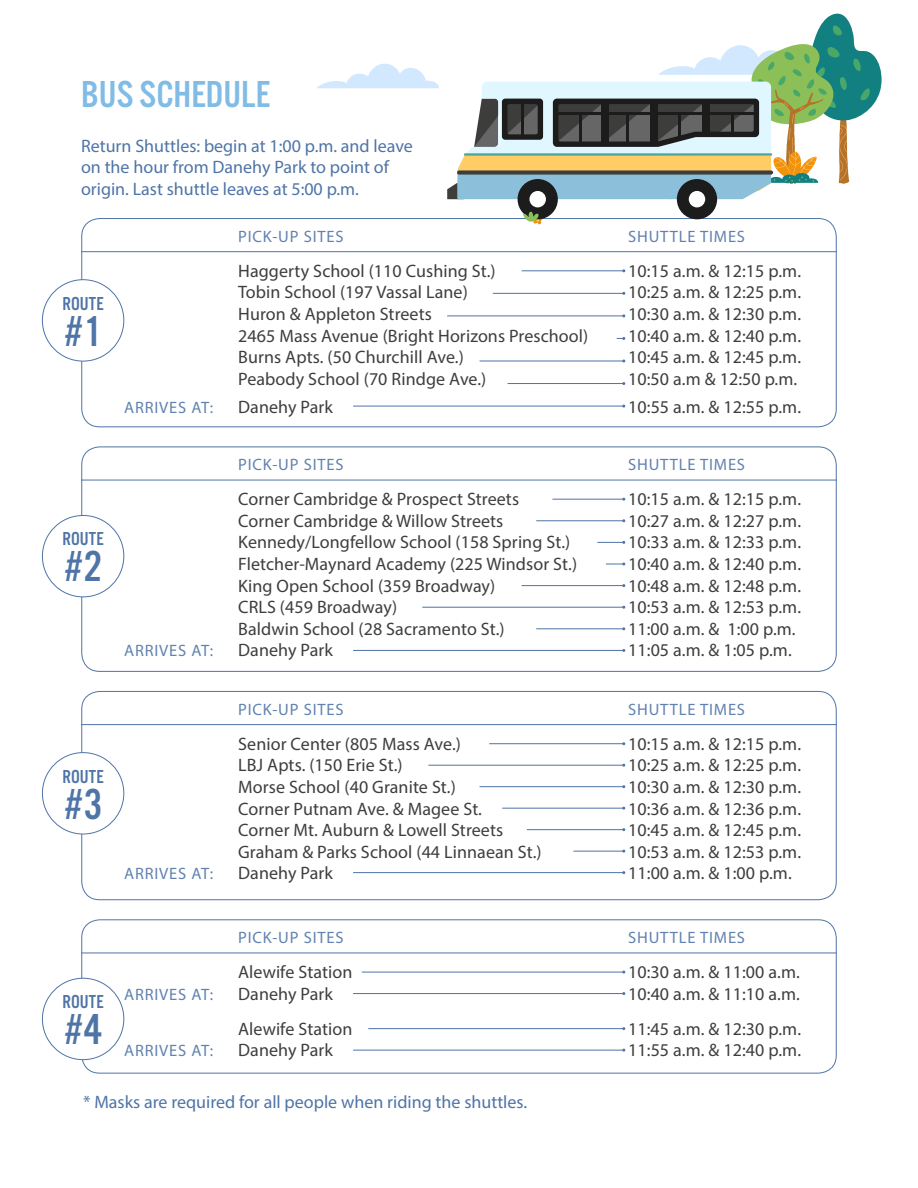
<style>
.page{position:relative;width:918px;height:1188px;background:#fff}
.page>*{position:absolute;margin:0;border:0;box-sizing:border-box;transform-origin:0 0}
.t1{font:45px "Alternate Got No 3 D";color:#4f74a7}
.t2{font:39px "Alternate Got No 3 D";color:#81bce6}
.t3{font:19.5px "Alternate Got No 3 D";letter-spacing:.01em;color:#4f74a7}
.t4{font:18px "Myriad Pro";letter-spacing:.005em;color:#3e3e3f}
.t5{font:18px/21.6px "Myriad Pro";color:#4f74a7}
.t6{font:16.5px "Myriad Pro";letter-spacing:.05em;color:#6182b0}
</style>
<div class="page">
<div style="left:81px;top:218px;width:756px;height:209px;border:1px solid #4f74a7;border-radius:18px"></div>
<div style="left:81px;top:691px;width:756px;height:209px;border:1px solid #4f74a7;border-radius:18px"></div>
<div style="left:81px;top:919px;width:756px;height:155px;border:1px solid #4f74a7;border-radius:18px"></div>
<div style="left:81px;top:447px;width:756px;height:225px;border:1px solid #4f74a7;border-radius:18px"></div>
<div style="left:42px;top:280px;width:82px;height:81px;background:#fff;border-radius:50%"></div>
<div style="left:42px;top:279px;width:82px;height:82px;border:1px solid #4f74a7;border-radius:50%"></div>
<div style="left:42px;top:753px;width:82px;height:81px;background:#fff;border-radius:50%"></div>
<div style="left:42px;top:752px;width:82px;height:82px;border:1px solid #4f74a7;border-radius:50%"></div>
<div style="left:42px;top:978px;width:82px;height:82px;background:#fff;border-radius:50%"></div>
<div style="left:42px;top:978px;width:82px;height:82px;border:1px solid #4f74a7;border-radius:50%"></div>
<div style="left:42px;top:515px;width:82px;height:82px;background:#fff;border-radius:50%"></div>
<div style="left:42px;top:515px;width:82px;height:82px;border:1px solid #4f74a7;border-radius:50%"></div>
<hr style="left:81px;top:251px;width:756px;height:1px;background:#4f74a7">
<hr style="left:81px;top:724px;width:756px;height:1px;background:#4f74a7">
<hr style="left:81px;top:953px;width:756px;height:1px;background:#4f74a7">
<hr style="left:81px;top:480px;width:756px;height:1px;background:#4f74a7">
<hr style="left:353px;top:406px;width:271px;height:1px;background:#4f74a7">
<hr style="left:353px;top:872px;width:271px;height:1px;background:#4f74a7">
<hr style="left:536px;top:629px;width:88px;height:1px;background:#4f74a7">
<hr style="left:353px;top:650px;width:271px;height:1px;background:#4f74a7">
<hr style="left:508px;top:383px;width:116px;height:1px;background:#4f74a7">
<hr style="left:573px;top:851px;width:51px;height:1px;background:#4f74a7">
<hr style="left:422px;top:607px;width:202px;height:1px;background:#4f74a7">
<hr style="left:480px;top:361px;width:144px;height:1px;background:#4f74a7">
<hr style="left:527px;top:829px;width:97px;height:1px;background:#4f74a7">
<hr style="left:353px;top:1050px;width:271px;height:1px;background:#4f74a7">
<hr style="left:522px;top:585px;width:102px;height:1px;background:#4f74a7">
<hr style="left:447px;top:316px;width:177px;height:1px;background:#4f74a7">
<hr style="left:480px;top:786px;width:144px;height:1px;background:#4f74a7">
<svg style="left:597px;top:541px;width:28px;height:3px"></svg>
<hr style="left:493px;top:293px;width:131px;height:1px;background:#4f74a7">
<hr style="left:428px;top:765px;width:196px;height:1px;background:#4f74a7">
<hr style="left:353px;top:993px;width:271px;height:1px;background:#4f74a7">
<hr style="left:536px;top:521px;width:88px;height:1px;background:#4f74a7">
<hr style="left:522px;top:271px;width:102px;height:1px;background:#4f74a7">
<hr style="left:489px;top:743px;width:135px;height:1px;background:#4f74a7">
<hr style="left:362px;top:972px;width:262px;height:1px;background:#4f74a7">
<hr style="left:552px;top:499px;width:72px;height:1px;background:#4f74a7">
<svg style="left:617px;top:337px;width:8px;height:3px"></svg>
<hr style="left:502px;top:808px;width:122px;height:1px;background:#4f74a7">
<hr style="left:368px;top:1028px;width:256px;height:1px;background:#4f74a7">
<svg style="left:606px;top:562px;width:19px;height:3px"></svg>
<svg style="left:317px;top:63px;width:122px;height:25px"></svg>
<svg style="left:447px;top:13px;width:435px;height:186px"></svg>
<div style="left:518px;top:179px;width:40px;height:40px;background:#1c1c1c;border-radius:50%"></div>
<div style="left:529px;top:191px;width:17px;height:16px;background:#fff;border-radius:50%"></div>
<div style="left:677px;top:179px;width:40px;height:40px;background:#1c1c1c;border-radius:50%"></div>
<div style="left:689px;top:191px;width:16px;height:16px;background:#fff;border-radius:50%"></div>
<hr style="left:521px;top:101px;width:3px;height:37px;background:#1c1c1c">
<hr style="left:579px;top:114px;width:2px;height:31px;background:#1c1c1c">
<div style="left:602px;top:101px;width:7px;height:43px;background:#1c1c1c"></div>
<div style="left:650px;top:101px;width:7px;height:43px;background:#1c1c1c"></div>
<div style="left:703px;top:101px;width:7px;height:34px;background:#1c1c1c"></div>
<hr style="left:557px;top:112px;width:199px;height:3px;background:#1c1c1c">
<hr style="left:626px;top:114px;width:3px;height:29px;background:#1c1c1c">
<hr style="left:678px;top:114px;width:3px;height:24px;background:#1c1c1c">
<hr style="left:731px;top:114px;width:3px;height:20px;background:#1c1c1c">
<svg style="left:523px;top:212px;width:19px;height:12px"></svg>
<p class="t2" style="left:81px;top:73px;width:191px">BUS SCHEDULE</p>
<p class="t5" style="left:81px;top:135px;width:333px">Return Shuttles: begin at 1:00 p.m. and leave on the hour from Danehy Park to point of origin. Last shuttle leaves at 5:00 p.m.</p>
<p class="t6" style="left:238px;top:226px;width:107px">PICK-UP SITES</p>
<p class="t6" style="left:628px;top:226px;width:118px">SHUTTLE TIMES</p>
<p class="t4" style="left:238px;top:260px;width:259px">Haggerty School (110 Cushing St.)</p>
<p class="t4" style="left:628px;top:260px;width:174px">10:15 a.m. &amp; 12:15 p.m.</p>
<p class="t4" style="left:238px;top:281px;width:231px">Tobin School (197 Vassal Lane)</p>
<p class="t4" style="left:628px;top:281px;width:174px">10:25 a.m. &amp; 12:25 p.m.</p>
<p class="t4" style="left:238px;top:303px;width:195px">Huron &amp; Appleton Streets</p>
<p class="t4" style="left:628px;top:303px;width:174px">10:30 a.m. &amp; 12:30 p.m.</p>
<p class="t4" style="left:238px;top:325px;width:352px">2465 Mass Avenue (Bright Horizons Preschool)</p>
<p class="t4" style="left:628px;top:325px;width:174px">10:40 a.m. &amp; 12:40 p.m.</p>
<p class="t4" style="left:238px;top:346px;width:227px">Burns Apts. (50 Churchill Ave.)</p>
<p class="t4" style="left:628px;top:346px;width:174px">10:45 a.m. &amp; 12:45 p.m.</p>
<p class="t4" style="left:238px;top:368px;width:250px">Peabody School (70 Rindge Ave.)</p>
<p class="t4" style="left:628px;top:368px;width:171px">10:50 a.m &amp; 12:50 p.m.</p>
<p class="t6" style="left:124px;top:397px;width:91px">ARRIVES AT:</p>
<p class="t4" style="left:238px;top:396px;width:96px">Danehy Park</p>
<p class="t4" style="left:628px;top:396px;width:174px">10:55 a.m. &amp; 12:55 p.m.</p>
<p class="t3" style="left:62px;top:293px;width:43px">ROUTE</p>
<p class="t1" style="left:64px;top:307px;width:40px">#1</p>
<p class="t3" style="left:62px;top:529px;width:43px">ROUTE</p>
<p class="t1" style="left:64px;top:543px;width:40px">#2</p>
<p class="t3" style="left:62px;top:766px;width:43px">ROUTE</p>
<p class="t1" style="left:64px;top:780px;width:40px">#3</p>
<p class="t3" style="left:62px;top:991px;width:43px">ROUTE</p>
<p class="t1" style="left:64px;top:1005px;width:40px">#4</p>
<p class="t6" style="left:238px;top:454px;width:107px">PICK-UP SITES</p>
<p class="t6" style="left:628px;top:454px;width:118px">SHUTTLE TIMES</p>
<p class="t4" style="left:238px;top:488px;width:282px">Corner Cambridge &amp; Prospect Streets</p>
<p class="t4" style="left:628px;top:488px;width:174px">10:15 a.m. &amp; 12:15 p.m.</p>
<p class="t4" style="left:238px;top:510px;width:267px">Corner Cambridge &amp; Willow Streets</p>
<p class="t4" style="left:628px;top:510px;width:174px">10:27 a.m. &amp; 12:27 p.m.</p>
<p class="t4" style="left:238px;top:531px;width:334px">Kennedy/Longfellow School (158 Spring St.)</p>
<p class="t4" style="left:628px;top:531px;width:174px">10:33 a.m. &amp; 12:33 p.m.</p>
<p class="t4" style="left:238px;top:553px;width:340px">Fletcher-Maynard Academy (225 Windsor St.)</p>
<p class="t4" style="left:628px;top:553px;width:174px">10:40 a.m. &amp; 12:40 p.m.</p>
<p class="t4" style="left:238px;top:574px;width:259px">King Open School (359 Broadway)</p>
<p class="t4" style="left:628px;top:574px;width:174px">10:48 a.m. &amp; 12:48 p.m.</p>
<p class="t4" style="left:238px;top:596px;width:161px">CRLS (459 Broadway)</p>
<p class="t4" style="left:628px;top:596px;width:174px">10:53 a.m. &amp; 12:53 p.m.</p>
<p class="t4" style="left:238px;top:618px;width:268px">Baldwin School (28 Sacramento St.)</p>
<p class="t4" style="left:628px;top:618px;width:169px">11:00 a.m. &amp; 1:00 p.m.</p>
<p class="t6" style="left:124px;top:641px;width:91px">ARRIVES AT:</p>
<p class="t4" style="left:238px;top:639px;width:96px">Danehy Park</p>
<p class="t4" style="left:628px;top:639px;width:165px">11:05 a.m. &amp; 1:05 p.m.</p>
<p class="t6" style="left:238px;top:699px;width:107px">PICK-UP SITES</p>
<p class="t6" style="left:628px;top:699px;width:118px">SHUTTLE TIMES</p>
<p class="t4" style="left:238px;top:733px;width:224px">Senior Center (805 Mass Ave.)</p>
<p class="t4" style="left:628px;top:733px;width:174px">10:15 a.m. &amp; 12:15 p.m.</p>
<p class="t4" style="left:238px;top:754px;width:166px">LBJ Apts. (150 Erie St.)</p>
<p class="t4" style="left:628px;top:754px;width:174px">10:25 a.m. &amp; 12:25 p.m.</p>
<p class="t4" style="left:238px;top:776px;width:219px">Morse School (40 Granite St.)</p>
<p class="t4" style="left:628px;top:776px;width:174px">10:30 a.m. &amp; 12:30 p.m.</p>
<p class="t4" style="left:238px;top:797px;width:245px">Corner Putnam Ave. &amp; Magee St.</p>
<p class="t4" style="left:628px;top:797px;width:174px">10:36 a.m. &amp; 12:36 p.m.</p>
<p class="t4" style="left:238px;top:819px;width:267px">Corner Mt. Auburn &amp; Lowell Streets</p>
<p class="t4" style="left:628px;top:819px;width:174px">10:45 a.m. &amp; 12:45 p.m.</p>
<p class="t4" style="left:238px;top:841px;width:305px">Graham &amp; Parks School (44 Linnaean St.)</p>
<p class="t4" style="left:628px;top:841px;width:174px">10:53 a.m. &amp; 12:53 p.m.</p>
<p class="t6" style="left:124px;top:864px;width:91px">ARRIVES AT:</p>
<p class="t4" style="left:238px;top:862px;width:96px">Danehy Park</p>
<p class="t4" style="left:628px;top:862px;width:165px">11:00 a.m. &amp; 1:00 p.m.</p>
<p class="t6" style="left:238px;top:927px;width:107px">PICK-UP SITES</p>
<p class="t6" style="left:628px;top:927px;width:118px">SHUTTLE TIMES</p>
<p class="t4" style="left:238px;top:961px;width:116px">Alewife Station</p>
<p class="t4" style="left:628px;top:961px;width:173px">10:30 a.m. &amp; 11:00 a.m.</p>
<p class="t6" style="left:124px;top:984px;width:91px">ARRIVES AT:</p>
<p class="t4" style="left:238px;top:983px;width:96px">Danehy Park</p>
<p class="t4" style="left:628px;top:983px;width:173px">10:40 a.m. &amp; 11:10 a.m.</p>
<p class="t4" style="left:238px;top:1018px;width:116px">Alewife Station</p>
<p class="t4" style="left:628px;top:1018px;width:174px">11:45 a.m. &amp; 12:30 p.m.</p>
<p class="t6" style="left:124px;top:1041px;width:91px">ARRIVES AT:</p>
<p class="t4" style="left:238px;top:1039px;width:96px">Danehy Park</p>
<p class="t4" style="left:628px;top:1039px;width:174px">11:55 a.m. &amp; 12:40 p.m.</p>
<p class="t5" style="left:83px;top:1091px;width:446px">* Masks are required for all people when riding the shuttles.</p>
</div>
